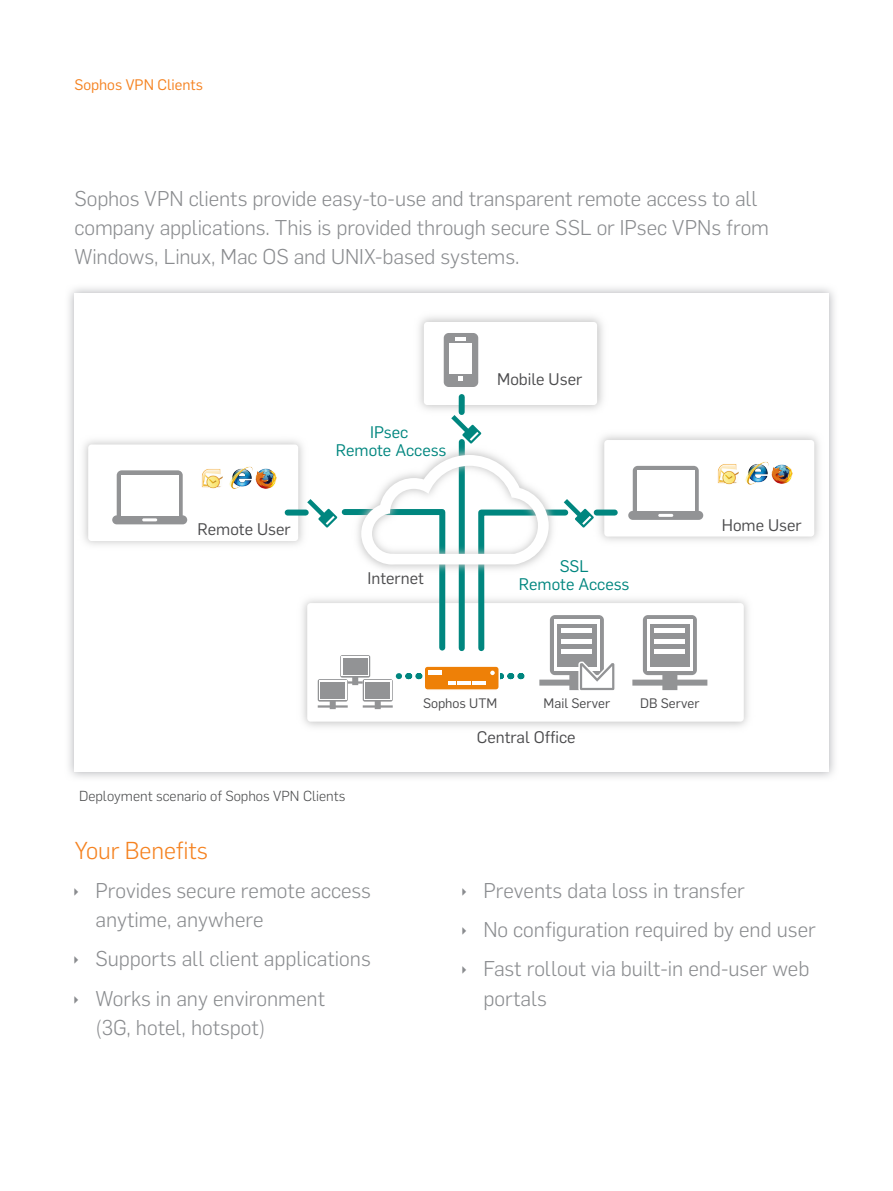
<style>
.page{position:relative;width:893px;height:1191px;background:#fff}
.page>*{position:absolute;margin:0;border:0;box-sizing:border-box;transform-origin:0 0}
.Subhead{font:300 24px "Flama";letter-spacing:-.005em;color:#f58220}
.Intro_Paragraph_Smal{font:300 21px/29.2px "Flama";color:#8a8c8f}
.t1{font:16.5px "Flama";color:#4b4b4d}
.t2{font:16.5px/18px "Flama";color:#00867f;text-align:center}
.Page_Header{font:15px "Flama";color:#f58220}
.copy{font:300 14.25px "Flama";color:#4b4c4d}
.t3{font:13.5px "Flama";color:#4b4b4d}
</style>
<div class="page">
<svg style="left:69px;top:288px;width:766px;height:490px;fill:#e6e7e8"></svg>
<div style="left:74px;top:293px;width:755px;height:479px;background:#fff"></div>
<img style="left:83px;top:440px;width:224px;height:105px">
<div style="left:88px;top:444px;width:210px;height:97px;background:#fff;border-radius:3px"></div>
<svg style="left:628px;top:466px;width:75px;height:54px"></svg>
<hr style="left:658px;top:514px;width:15px;height:3px;background:#fff;border-radius:2px">
<div style="left:637px;top:470px;width:57px;height:41px;background:#fff"></div>
<img style="left:717px;top:464px;width:22px;height:20px">
<img style="left:745px;top:461px;width:27px;height:24px">
<img style="left:419px;top:316px;width:184px;height:99px">
<div style="left:424px;top:322px;width:173px;height:83px;background:#fff;border-radius:3px"></div>
<img style="left:772px;top:464px;width:20px;height:19px">
<div style="left:288px;top:509px;width:18px;height:6px;background:#00867f"></div>
<svg style="left:451px;top:415px;width:30px;height:28px"></svg>
<div style="left:459px;top:442px;width:6px;height:206px;background:#00867f"></div>
<svg style="left:632px;top:615px;width:75px;height:75px"></svg>
<svg style="left:647px;top:619px;width:45px;height:51px"></svg>
<div style="left:650px;top:624px;width:39px;height:42px;background:#929395"></div>
<div style="left:655px;top:649px;width:30px;height:5px;background:#fff"></div>
<div style="left:655px;top:628px;width:30px;height:5px;background:#fff"></div>
<hr style="left:655px;top:639px;width:30px;height:4px;background:#fff">
<div style="left:459px;top:397px;width:6px;height:15px;background:#00867f"></div>
<img style="left:447px;top:444px;width:45px;height:11px">
<svg style="left:112px;top:470px;width:75px;height:54px"></svg>
<hr style="left:142px;top:518px;width:15px;height:3px;background:#fff;border-radius:2px">
<div style="left:121px;top:475px;width:57px;height:40px;background:#fff"></div>
<img style="left:201px;top:469px;width:22px;height:20px">
<img style="left:229px;top:466px;width:27px;height:23px">
<img style="left:256px;top:469px;width:20px;height:19px">
<div style="left:444px;top:333px;width:34px;height:54px;background:#929395;border-radius:5px"></div>
<svg style="left:459px;top:376px;width:4px;height:5px"></svg>
<svg style="left:456px;top:337px;width:10px;height:3px"></svg>
<div style="left:450px;top:343px;width:22px;height:30px;background:#fff"></div>
<svg style="left:307px;top:455px;width:309px;height:254px"></svg>
<hr style="left:472px;top:681px;width:14px;height:3px;background:#fff">
<hr style="left:457px;top:681px;width:14px;height:3px;background:#fff">
<p class="Page_Header" style="left:74px;top:74px;width:130px">Sophos VPN Clients</p>
<p class="Intro_Paragraph_Smal" style="left:74px;top:182px;width:696px">Sophos VPN clients provide easy-to-use and transparent remote access to all company applications. This is provided through secure SSL or IPsec VPNs from<br>Windows, Linux, Mac OS and UNIX-based systems.</p>
<p class="t1" style="left:198px;top:518px;width:95px">Remote User</p>
<p class="t2" style="left:336px;top:422px;width:112px">IPsec<br>Remote Access</p>
<p class="t1" style="left:368px;top:567px;width:58px">Internet</p>
<p class="t1" style="left:497px;top:368px;width:87px">Mobile User</p>
<p class="t2" style="left:519px;top:556px;width:112px">SSL<br>Remote Access</p>
<p class="t1" style="left:722px;top:513px;width:81px">Home User</p>
<p class="copy" style="left:79px;top:786px;width:268px">Deployment scenario of Sophos VPN Clients</p>
<p class="t3" style="left:423px;top:694px;width:76px">Sophos UTM</p>
<p class="t3" style="left:544px;top:694px;width:68px">Mail Server</p>
<p class="t3" style="left:640px;top:694px;width:61px">DB Server</p>
<p class="t1" style="left:477px;top:725px;width:100px">Central Office</p>
<p class="Subhead" style="left:74px;top:834px;width:135px">Your Benefits</p>
<p class="Intro_Paragraph_Smal" style="left:95px;top:875px;width:277px">Provides secure remote access anytime, anywhere</p>
<p class="Intro_Paragraph_Smal" style="left:95px;top:943px;width:277px">Supports all client applications</p>
<p class="Intro_Paragraph_Smal" style="left:95px;top:982px;width:231px">Works in any environment (3G, hotel, hotspot)</p>
<p class="Intro_Paragraph_Smal" style="left:483px;top:875px;width:263px">Prevents data loss in transfer</p>
<p class="Intro_Paragraph_Smal" style="left:483px;top:914px;width:334px">No configuration required by end user</p>
<p class="Intro_Paragraph_Smal" style="left:483px;top:953px;width:327px">Fast rollout via built-in end-user web portals</p>
</div>
